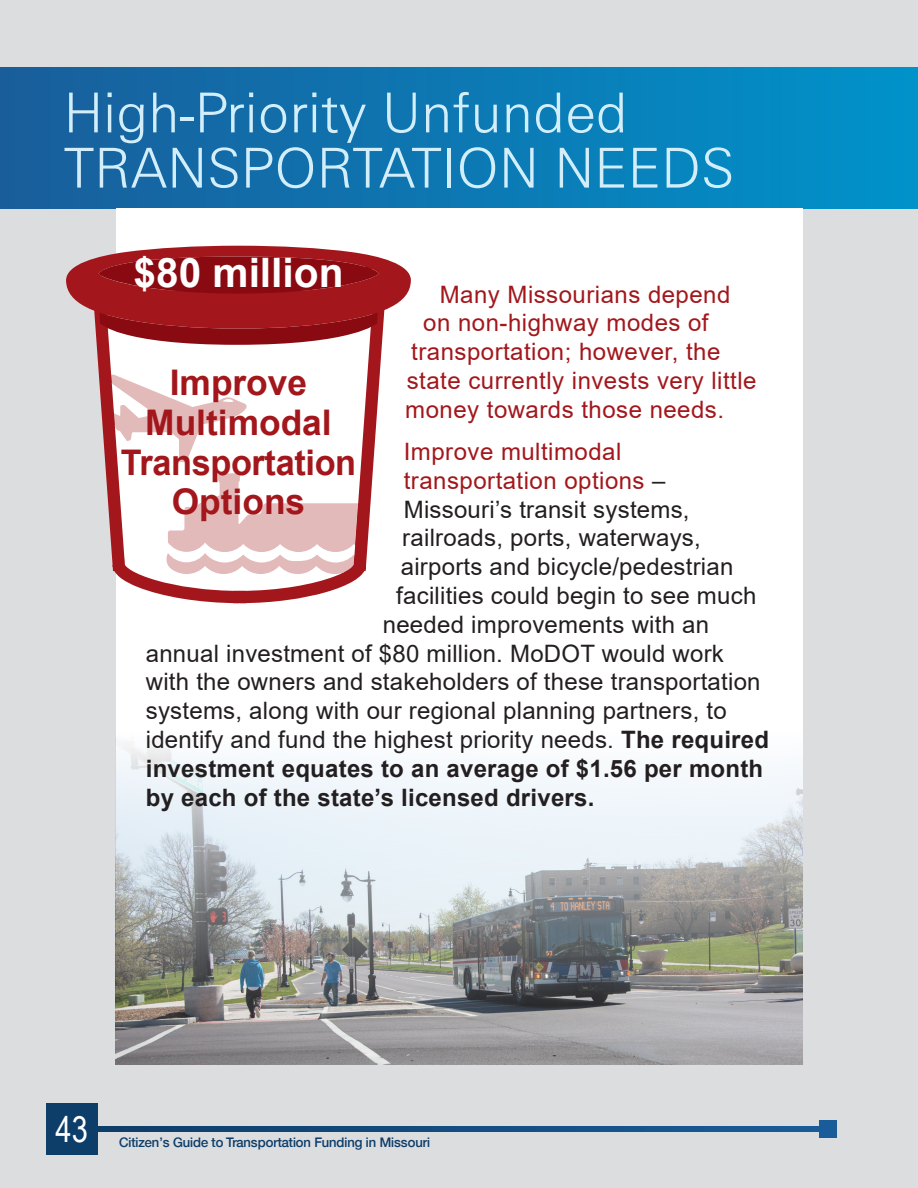
<style>
.page{position:relative;width:918px;height:1188px;background:#dcdddf}
.page>*{position:absolute;margin:0;border:0;box-sizing:border-box;transform-origin:0 0}
.t1{font:300 55.2px "Zurich BT";color:#d2eefb}
.t2{font:700 40.65px "Arial";color:#fff}
.t3{font:35.55px "Arial Narrow";color:#fff}
.t4{font:700 35.4px/39.8px "Arial";color:#a3171c;text-align:center}
.t5{font:24px "Arial";letter-spacing:.01em;color:#231f20}
.t6{font:24px "Arial";letter-spacing:.02em;color:#a3171c}
.t7{font:700 24px "Arial";letter-spacing:.01em;color:#231f20}
.t8{font:500 13.5px "Helvetica";color:#0d3d69}
.s1{color:#231f20}
.s2{font-weight:700}
</style>
<div class="page">
<div style="left:0;top:68px;width:918px;height:140px;background:linear-gradient(to right,#195e9b,#0192cb)"></div>
<div style="left:46px;top:1103px;width:52px;height:52px;background:#0d3d69"></div>
<div style="left:116px;top:208px;width:686px;height:857px;background:#fff"></div>
<div style="left:820px;top:1120px;width:17px;height:18px;background:#1a5c99"></div>
<svg style="left:98px;top:1126px;width:722px;height:6px"></svg>
<svg style="left:96px;top:345px;width:286px;height:258px"></svg>
<svg style="left:66px;top:246px;width:345px;height:99px"></svg>
<svg style="left:106px;top:375px;width:141px;height:87px"></svg>
<svg style="left:165px;top:473px;width:199px;height:101px"></svg>
<img style="left:116px;top:744px;width:686px;height:321px">
<p class="t1" style="left:64px;top:79px;width:565px">High-Priority Unfunded</p>
<p class="t1" style="left:64px;top:134px;width:672px">TRANSPORTATION NEEDS</p>
<p class="t2" style="left:134px;top:244px;width:211px">$80 million</p>
<p class="t6" style="left:440px;top:278px;width:292px">Many Missourians depend</p>
<p class="t6" style="left:423px;top:306px;width:287px">on non-highway modes of</p>
<p class="t6" style="left:411px;top:335px;width:311px">transportation; however, the</p>
<p class="t6" style="left:407px;top:364px;width:351px">state currently invests very little</p>
<p class="t6" style="left:405px;top:393px;width:320px">money towards those needs.</p>
<p class="t6" style="left:404px;top:435px;width:219px">Improve multimodal</p>
<p class="t6" style="left:404px;top:464px;width:263px">transportation options <span class="s1">–</span></p>
<p class="t5" style="left:404px;top:493px;width:287px">Missouri’s transit systems,</p>
<p class="t5" style="left:402px;top:522px;width:300px">railroads, ports, waterways,</p>
<p class="t5" style="left:401px;top:550px;width:334px">airports and bicycle/pedestrian</p>
<p class="t5" style="left:396px;top:579px;width:362px">facilities could begin to see much</p>
<p class="t5" style="left:383px;top:608px;width:328px">needed improvements with an</p>
<p class="t5" style="left:146px;top:637px;width:580px">annual investment of $80 million. MoDOT would work</p>
<p class="t5" style="left:146px;top:666px;width:616px">with the owners and stakeholders of these transportation</p>
<p class="t5" style="left:146px;top:694px;width:582px">systems, along with our regional planning partners, to</p>
<p class="t5" style="left:146px;top:723px;width:625px">identify and fund the highest priority needs. <span class="s2">The required</span></p>
<p class="t7" style="left:146px;top:752px;width:619px">investment equates to an average of $1.56 per month</p>
<p class="t7" style="left:146px;top:780px;width:450px">by each of the state’s licensed drivers.</p>
<p class="t4" style="left:121px;top:363px;width:237px">Improve<br>Multimodal<br>Transportation<br>Options</p>
<h3 class="t3" style="left:55px;top:1103px;width:34px">43</h3>
<p class="t8" style="left:119px;top:1134px;width:313px">Citizen’s Guide to Transportation Funding in Missouri</p>
</div>
